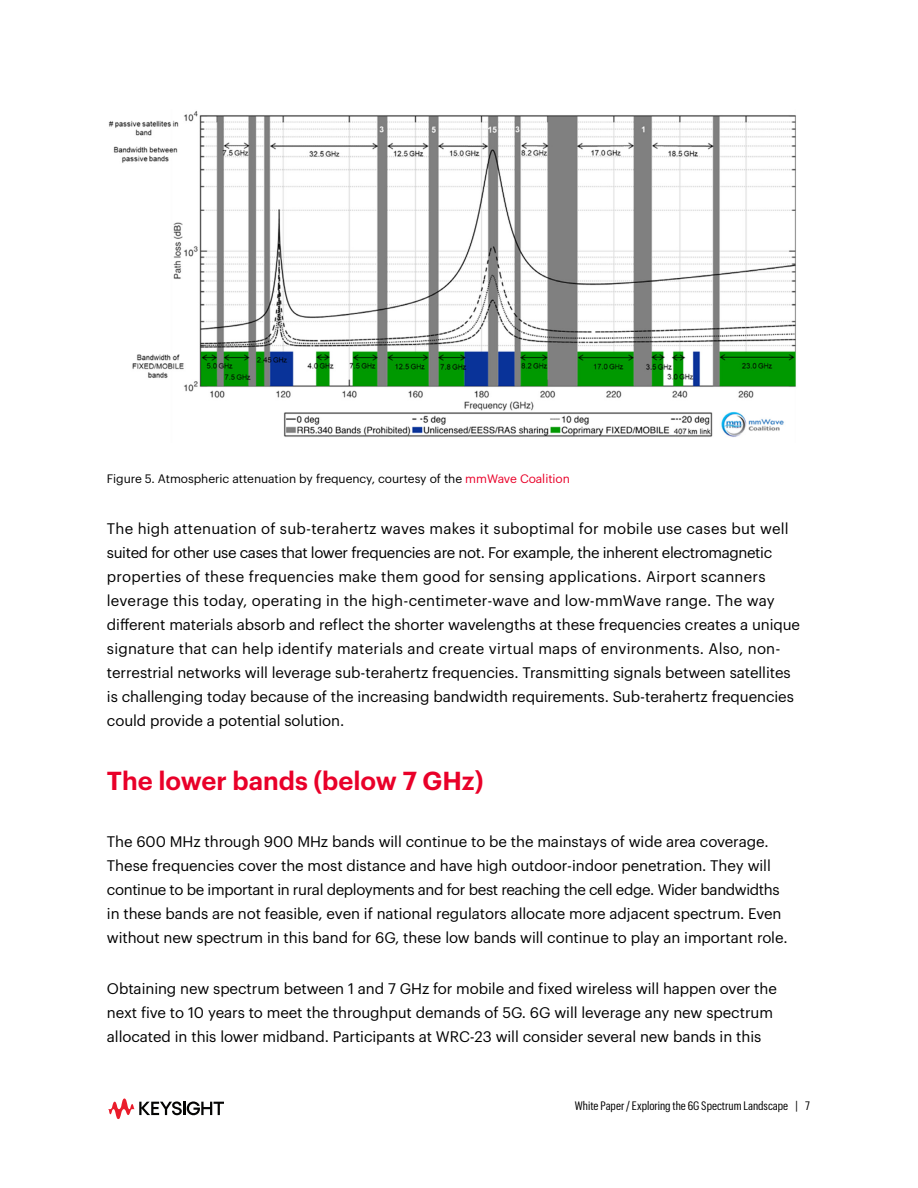
<style>
.page{position:relative;width:918px;height:1188px;background:#fff}
.page>*{position:absolute;margin:0;border:0;box-sizing:border-box;transform-origin:0 0}
.KS_-_Header_2{font:600 25.5px "Graphik LC";color:#e90029}
.KS_-_Body_Text{font:15px/24px "Graphik LC";letter-spacing:-.005em;color:#000}
.KS_-_Figure_Captions{font:12px "Graphik LC";letter-spacing:-.005em;color:#000}
.t1{font:12px "Graphik Cond";color:#000}
.s1{color:#e90029}
</style>
<div class="page">
<img style="left:108px;top:111px;width:688px;height:326px">
<svg style="left:108px;top:1098px;width:116px;height:21px"></svg>
<p class="KS_-_Figure_Captions" style="left:107px;top:469px;width:464px">Figure 5. Atmospheric attenuation by frequency, courtesy of the <span class="s1">mmWave Coalition</span></p>
<p class="KS_-_Body_Text" style="left:107px;top:515px;width:695px">The high attenuation of sub-terahertz waves makes it suboptimal for mobile use cases but well suited for other use cases that lower frequencies are not. For example, the inherent electromagnetic properties of these frequencies make them good for sensing applications. Airport scanners leverage this today, operating in the high-centimeter-wave and low-mmWave range. The way different materials absorb and reflect the shorter wavelengths at these frequencies creates a unique signature that can help identify materials and create virtual maps of environments. Also, non&shy;terrestrial networks will leverage sub-terahertz frequencies. Transmitting signals between satellites is challenging today because of the increasing bandwidth requirements. Sub-terahertz frequencies could provide a potential solution.</p>
<p class="KS_-_Header_2" style="left:107px;top:761px;width:378px">The lower bands (below 7 GHz)</p>
<p class="KS_-_Body_Text" style="left:107px;top:829px;width:682px">The 600 MHz through 900 MHz bands will continue to be the mainstays of wide area coverage.<br>These frequencies cover the most distance and have high outdoor-indoor penetration. They will continue to be important in rural deployments and for best reaching the cell edge. Wider bandwidths in these bands are not feasible, even if national regulators allocate more adjacent spectrum. Even without new spectrum in this band for 6G, these low bands will continue to play an important role.</p>
<p class="KS_-_Body_Text" style="left:107px;top:976px;width:672px">Obtaining new spectrum between 1 and 7 GHz for mobile and fixed wireless will happen over the next five to 10 years to meet the throughput demands of 5G. 6G will leverage any new spectrum allocated in this lower midband. Participants at WRC-23 will consider several new bands in this</p>
<p class="t1" style="left:575px;top:1098px;width:237px">White Paper / Exploring the 6G Spectrum Landscape | 7</p>
</div>
